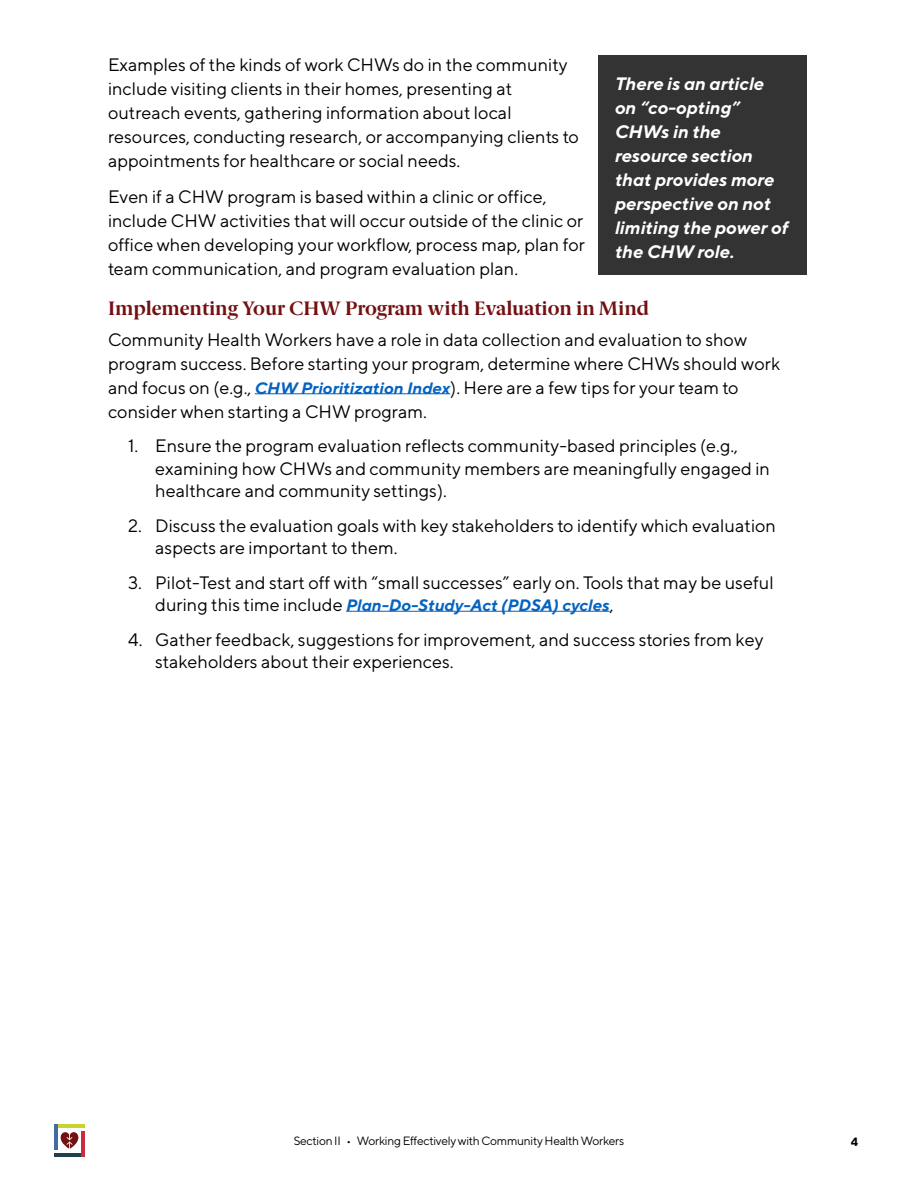
<style>
.page{position:relative;width:918px;height:1188px;background:#fff}
.page>*{position:absolute;margin:0;border:0;box-sizing:border-box;transform-origin:0 0}
.t1{font:700 19.5px "Berlingske Serif";color:#731012}
.t2{font:18px/24px "TT Norms";color:#000}
.t3{font:italic 700 18px/24px "TT Norms";color:#fff}
.t4{font:italic 700 16.5px "TT Norms";color:#0563c1}
.t5{font:12px "TT Norms";letter-spacing:-.025em;color:#000}
.t6{font:700 12px "TT Norms";color:#000}
.s1{font-weight:700;font-style:italic;font-size:16.5px;color:#0563c1}
.s2{font-weight:400;font-style:normal;font-size:18px;color:#000}
</style>
<div class="page">
<hr style="left:54px;top:1154px;width:28px;height:3px;background:#1e414d">
<hr style="left:57px;top:1124px;width:28px;height:3px;background:#cad22c">
<hr style="left:54px;top:1124px;width:3px;height:26px;background:#446ba1">
<hr style="left:82px;top:1131px;width:3px;height:26px;background:#cc2c42">
<svg style="left:61px;top:1132px;width:17px;height:17px"></svg>
<hr style="left:255px;top:394px;width:195px;height:1px;background:#0563c1">
<hr style="left:346px;top:611px;width:264px;height:1px;background:#0563c1">
<div style="left:599px;top:56px;width:208px;height:219px;background:#333"></div>
<p class="t2" style="left:108px;top:53px;width:472px">Examples of the kinds of work CHWs do in the community include visiting clients in their homes, presenting at outreach events, gathering information about local resources, conducting research, or accompanying clients to appointments for healthcare or social needs.</p>
<p class="t2" style="left:108px;top:185px;width:479px">Even if a CHW program is based within a clinic or office, include CHW activities that will occur outside of the clinic or office when developing your workflow, process map, plan for team communication, and program evaluation plan.</p>
<p class="t1" style="left:108px;top:292px;width:542px">Implementing Your CHW Program with Evaluation in Mind</p>
<p class="t2" style="left:108px;top:327px;width:674px">Community Health Workers have a role in data collection and evaluation to show program success. Before starting your program, determine where CHWs should work and focus on (e.g., <span class="s1">CHW Prioritization Index</span>). Here are a few tips for your team to consider when starting a CHW program.</p>
<p class="t2" style="left:155px;top:434px;width:616px;line-height:22.5px;text-indent:-27px">1. Ensure the program evaluation reflects community-based principles (e.g., examining how CHWs and community members are meaningfully engaged in healthcare and community settings).</p>
<p class="t2" style="left:155px;top:514px;width:622px;line-height:22.5px;text-indent:-27px">2. Discuss the evaluation goals with key stakeholders to identify which evaluation aspects are important to them.</p>
<p class="t2" style="left:128px;top:570px;width:647px">3. Pilot-Test and start off with “small successes” early on. Tools that may be useful</p>
<p class="t4" style="left:155px;top:595px;width:460px"><span class="s2">during this time include</span> Plan-Do-Study-Act (PDSA) cycles<span class="s2">,</span></p>
<p class="t2" style="left:155px;top:628px;width:610px;line-height:22.5px;text-indent:-27px">4. Gather feedback, suggestions for improvement, and success stories from key stakeholders about their experiences.</p>
<p class="t3" style="left:615px;top:71px;width:175px">There is an article on “co-opting”<br>CHWs in the resource section that provides more perspective on not limiting the power of the CHW role.</p>
<p class="t5" style="left:294px;top:1133px;width:332px">Section II • Working Effectively with Community Health Workers</p>
<p class="t6" style="left:851px;top:1135px;width:9px">4</p>
</div>
